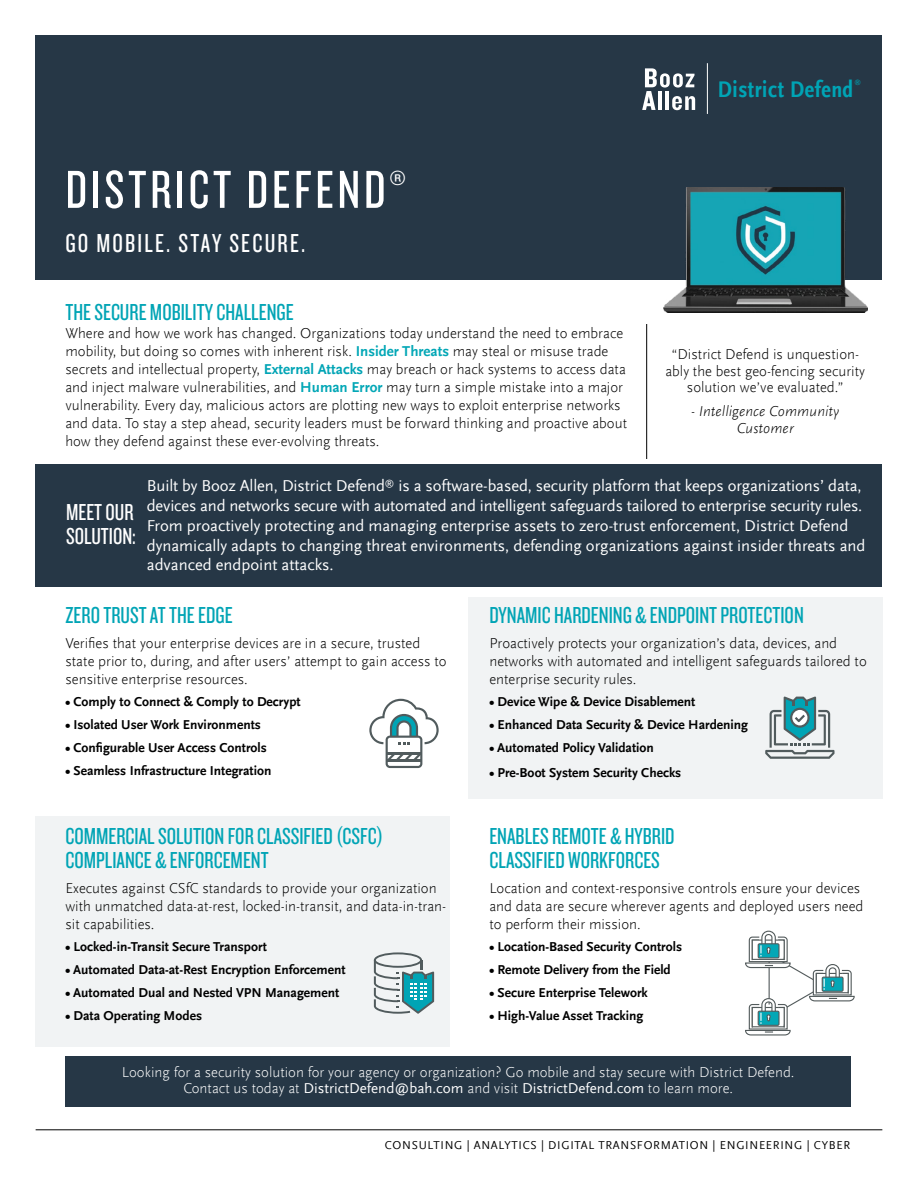
<style>
.page{position:relative;width:918px;height:1188px;background:#fff}
.page>*{position:absolute;margin:0;border:0;box-sizing:border-box;transform-origin:0 0}
.t1{font:55.5px "Knockout 28 Junior Feathrwt";letter-spacing:.065em;color:#fff}
.t2{font:27px "Knockout 28 Junior Feathrwt";letter-spacing:.08em;color:#fff}
.t3{font:24px/24px "Knockout 28 Junior Feathrwt";color:#00a4b5}
.t4{font:24px/24px "Knockout 28 Junior Feathrwt";color:#fff}
.t5{font:700 condensed 23.7px "Scala Sans Offc";letter-spacing:.025em;color:#00a4b5}
.t6{font:16.5px/19.8px "Scala Sans Offc";color:#fff}
.t7{font:300 15px/18px "Scala Sans Offc";color:#000}
.t8{font:300 15px/16.5px "Scala Sans Offc";color:#fff;text-align:center}
.t9{font:italic 300 15px/16.5px "Scala Sans Offc";color:#000;text-align:center}
.t10{font:700 13.5px "Scala Sans Offc";color:#000}
.t11{font:12px "Scala Sans Offc";letter-spacing:.06em;color:#000}
.t12{font:6.75px "Scala Sans Offc";color:#00a4b5}
.s1{font-family:"Knockout 29 Junior Ltweight";font-size:45px}
.s2{font-weight:700;color:#03a7b6}
.s3{font-weight:700;color:#00a4b5}
.s4{font-weight:400}
</style>
<div class="page">
<div style="left:36px;top:36px;width:846px;height:244px;background:#263746"></div>
<div style="left:65px;top:1056px;width:785px;height:50px;background:#263746"></div>
<hr style="left:707px;top:63px;width:1px;height:51px;background:#fff">
<svg style="left:642px;top:68px;width:53px;height:42px"></svg>
<hr style="left:36px;top:1129px;width:846px;height:1px;background:#000">
<div style="left:36px;top:464px;width:846px;height:123px;background:#263746"></div>
<div style="left:468px;top:597px;width:414px;height:201px;background:#f1f3f4"></div>
<div style="left:36px;top:816px;width:414px;height:231px;background:#f1f3f4"></div>
<img style="left:663px;top:188px;width:204px;height:125px">
<svg style="left:765px;top:697px;width:70px;height:62px"></svg>
<svg style="left:374px;top:952px;width:60px;height:62px"></svg>
<svg style="left:369px;top:699px;width:70px;height:69px"></svg>
<svg style="left:745px;top:930px;width:110px;height:106px"></svg>
<hr style="left:646px;top:324px;width:1px;height:135px;background:#000">
<h1 class="t1" style="left:66px;top:155px;width:342px">DISTRICT DEFEND<span class="s1">®</span></h1>
<h2 class="t2" style="left:65px;top:226px;width:241px">GO MOBILE. STAY SECURE.</h2>
<h3 class="t5" style="left:644px;top:76px;width:210px"><sup>Booz</sup> District Defend</h3>
<p class="t12" style="left:855px;top:78px;width:8px">®</p>
<h3 class="t3" style="left:65px;top:299px;width:230px">THE SECURE MOBILITY CHALLENGE</h3>
<p class="t7" style="left:65px;top:324px;width:563px">Where and how we work has changed. Organizations today understand the need to embrace mobility, but doing so comes with inherent risk. <span class="s2">Insider Threats</span> may steal or misuse trade secrets and intellectual property, <span class="s3">External Attacks</span> may breach or hack systems to access data and inject malware vulnerabilities, and <span class="s2">Human Error</span> may turn a simple mistake into a major vulnerability. Every day, malicious actors are plotting new ways to exploit enterprise networks and data. To stay a step ahead, security leaders must be forward thinking and proactive about how they defend against these ever-evolving threats.</p>
<p class="t6" style="left:147px;top:476px;width:720px">Built by Booz Allen, District Defend<sup>®</sup> is a software-based, security platform that keeps organizations’ data, devices and networks secure with automated and intelligent safeguards tailored to enterprise security rules.<br>From proactively protecting and managing enterprise assets to zero-trust enforcement, District Defend dynamically adapts to changing threat environments, defending organizations against insider threats and advanced endpoint attacks.</p>
<p class="t7" style="left:665px;top:346px;width:201px;line-height:16.5px;text-align:center">“District Defend is unquestion&shy;ably the best geo-fencing security solution we’ve evaluated.”</p>
<p class="t9" style="left:691px;top:403px;width:150px">- Intelligence Community<br>Customer</p>
<h3 class="t4" style="left:66px;top:499px;width:71px">MEET OUR<br>SOLUTION:</h3>
<h3 class="t3" style="left:65px;top:602px;width:169px">ZERO TRUST AT THE EDGE</h3>
<p class="t7" style="left:65px;top:634px;width:383px">Verifies that your enterprise devices are in a secure, trusted state prior to, during, and after users’ attempt to gain access to sensitive enterprise resources.</p>
<p class="t10" style="left:65px;top:695px;width:237px">• Comply to Connect &amp; Comply to Decrypt</p>
<p class="t10" style="left:65px;top:718px;width:197px">• Isolated User Work Environments</p>
<p class="t10" style="left:65px;top:740px;width:203px">• Configurable User Access Controls</p>
<p class="t10" style="left:65px;top:763px;width:207px">• Seamless Infrastructure Integration</p>
<h3 class="t3" style="left:65px;top:823px;width:320px">COMMERCIAL SOLUTION FOR CLASSIFIED (CSFC)<br>COMPLIANCE &amp; ENFORCEMENT</h3>
<p class="t7" style="left:65px;top:879px;width:382px">Executes against CSfC standards to provide your organization with unmatched data-at-rest, locked-in-transit, and data-in-tran&shy;sit capabilities.</p>
<p class="t10" style="left:65px;top:940px;width:203px">• Locked-in-Transit Secure Transport</p>
<p class="t10" style="left:65px;top:962px;width:282px">• Automated Data-at-Rest Encryption Enforcement</p>
<p class="t10" style="left:65px;top:985px;width:275px">• Automated Dual and Nested VPN Management</p>
<p class="t10" style="left:65px;top:1008px;width:138px">• Data Operating Modes</p>
<h3 class="t3" style="left:489px;top:602px;width:316px">DYNAMIC HARDENING &amp; ENDPOINT PROTECTION</h3>
<p class="t7" style="left:489px;top:634px;width:379px">Proactively protects your organization’s data, devices, and networks with automated and intelligent safeguards tailored to enterprise security rules.</p>
<p class="t10" style="left:489px;top:695px;width:208px">• Device Wipe &amp; Device Disablement</p>
<p class="t10" style="left:489px;top:718px;width:260px">• Enhanced Data Security &amp; Device Hardening</p>
<p class="t10" style="left:489px;top:740px;width:166px">• Automated Policy Validation</p>
<p class="t10" style="left:489px;top:765px;width:193px">• Pre-Boot System Security Checks</p>
<h3 class="t3" style="left:489px;top:823px;width:187px">ENABLES REMOTE &amp; HYBRID<br>CLASSIFIED WORKFORCES</h3>
<p class="t7" style="left:489px;top:879px;width:376px">Location and context-responsive controls ensure your devices and data are secure wherever agents and deployed users need to perform their mission.</p>
<p class="t10" style="left:489px;top:940px;width:194px">• Location-Based Security Controls</p>
<p class="t10" style="left:489px;top:962px;width:183px">• Remote Delivery from the Field</p>
<p class="t10" style="left:489px;top:985px;width:160px">• Secure Enterprise Telework</p>
<p class="t10" style="left:489px;top:1008px;width:155px">• High-Value Asset Tracking</p>
<p class="t8" style="left:122px;top:1064px;width:674px">Looking for a security solution for your agency or organization? Go mobile and stay secure with District Defend.<br>Contact us today at <span class="s4">DistrictDefend@bah.com</span> and visit <span class="s4">DistrictDefend.com</span> to learn more.</p>
<p class="t11" style="left:385px;top:1139px;width:467px">CONSULTING | ANALYTICS | DIGITAL TRANSFORMATION | ENGINEERING | CYBER</p>
</div>
